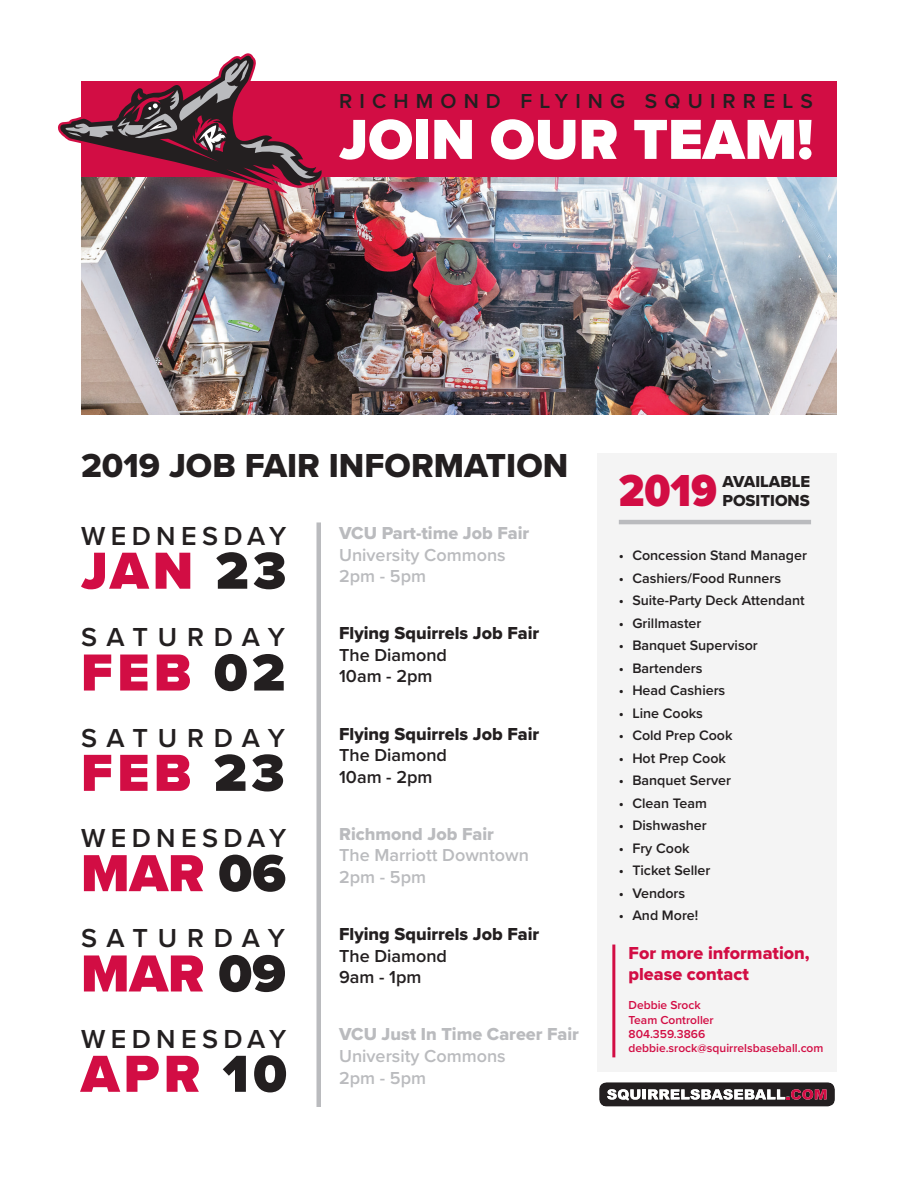
<style>
.page{position:relative;width:918px;height:1188px;background:#fff}
.page>*{position:absolute;margin:0;border:0;box-sizing:border-box;transform-origin:0 0}
.t1{font:900 58.5px "Proxima Nova";color:#fff}
.t2{font:900 54px "Proxima Nova";letter-spacing:.08em;color:#d20d44}
.t3{font:900 46.5px "Proxima Nova Cond";color:#d20d44}
.t4{font:34.5px "Proxima Nova Extrabld";color:#231f20}
.t5{font:600 27px "Proxima Nova";letter-spacing:.2em;color:#231f20}
.t6{font:600 27px "Proxima Nova";letter-spacing:.35em;color:#231f20}
.t7{font:600 21px "Proxima Nova";letter-spacing:.34em;color:#231f20}
.t8{font:600 18px "Proxima Nova";color:#babbbe}
.t9{font:18px "Proxima Nova Extrabld";color:#231f20}
.t10{font:18px "Proxima Nova Extrabld";color:#babbbe}
.t11{font:600 18px "Proxima Nova";color:#231f20}
.t12{font:18px/21.6px "Proxima Nova Extrabld";color:#d20d44}
.t13{font:16.5px "Proxima Nova Extrabld";color:#231f20}
.t14{font:600 14.25px "Proxima Nova";color:#231f20}
.t15{font:600 12px "Proxima Nova";color:#d20d44}
.s1{color:#231f20}
</style>
<div class="page">
<img style="left:81px;top:177px;width:756px;height:238px">
<div style="left:81px;top:81px;width:756px;height:96px;background:#d20d44"></div>
<div style="left:597px;top:453px;width:240px;height:618px;background:#f4f4f4"></div>
<svg style="left:58px;top:53px;width:267px;height:140px"></svg>
<hr style="left:619px;top:520px;width:192px;height:4px;background:#babbbe">
<div style="left:316px;top:522px;width:5px;height:585px;background:#babbbe"></div>
<hr style="left:612px;top:945px;width:3px;height:112px;background:#d20d44">
<svg style="left:599px;top:1082px;width:236px;height:25px"></svg>
<p class="t7" style="left:339px;top:85px;width:475px">RICHMOND FLYING SQUIRRELS</p>
<p class="t1" style="left:339px;top:96px;width:476px">JOIN OUR TEAM!</p>
<p class="t4" style="left:81px;top:439px;width:489px">2019 JOB FAIR INFORMATION</p>
<p class="t5" style="left:81px;top:515px;width:207px">WEDNESDAY</p>
<p class="t2" style="left:81px;top:530px;width:207px">JAN <span class="s1">23</span></p>
<p class="t6" style="left:81px;top:617px;width:206px">SATURDAY</p>
<p class="t2" style="left:81px;top:632px;width:206px">FEB <span class="s1">02</span></p>
<p class="t6" style="left:81px;top:718px;width:206px">SATURDAY</p>
<p class="t2" style="left:81px;top:733px;width:205px">FEB <span class="s1">23</span></p>
<p class="t5" style="left:81px;top:818px;width:207px">WEDNESDAY</p>
<p class="t2" style="left:81px;top:833px;width:206px">MAR <span class="s1">06</span></p>
<p class="t6" style="left:81px;top:918px;width:206px">SATURDAY</p>
<p class="t2" style="left:81px;top:933px;width:206px">MAR <span class="s1">09</span></p>
<p class="t5" style="left:81px;top:1019px;width:207px">WEDNESDAY</p>
<p class="t2" style="left:81px;top:1034px;width:208px">APR <span class="s1">10</span></p>
<p class="t10" style="left:339px;top:520px;width:192px">VCU Part-time Job Fair</p>
<p class="t8" style="left:339px;top:541px;width:168px">University Commons</p>
<p class="t8" style="left:339px;top:563px;width:89px">2pm - 5pm</p>
<p class="t9" style="left:339px;top:620px;width:202px">Flying Squirrels Job Fair</p>
<p class="t11" style="left:339px;top:641px;width:110px">The Diamond</p>
<p class="t11" style="left:339px;top:663px;width:95px">10am - 2pm</p>
<p class="t9" style="left:339px;top:720px;width:202px">Flying Squirrels Job Fair</p>
<p class="t11" style="left:339px;top:742px;width:110px">The Diamond</p>
<p class="t11" style="left:339px;top:763px;width:95px">10am - 2pm</p>
<p class="t10" style="left:339px;top:820px;width:156px">Richmond Job Fair</p>
<p class="t8" style="left:339px;top:842px;width:191px">The Marriott Downtown</p>
<p class="t8" style="left:339px;top:864px;width:89px">2pm - 5pm</p>
<p class="t9" style="left:339px;top:921px;width:202px">Flying Squirrels Job Fair</p>
<p class="t11" style="left:339px;top:942px;width:110px">The Diamond</p>
<p class="t11" style="left:339px;top:964px;width:84px">9am - 1pm</p>
<p class="t10" style="left:339px;top:1021px;width:241px">VCU Just In Time Career Fair</p>
<p class="t8" style="left:339px;top:1043px;width:168px">University Commons</p>
<p class="t8" style="left:339px;top:1064px;width:89px">2pm - 5pm</p>
<p class="t3" style="left:619px;top:457px;width:100px">2019</p>
<p class="t13" style="left:722px;top:469px;width:89px">AVAILABLE</p>
<p class="t13" style="left:722px;top:488px;width:89px">POSITIONS</p>
<p class="t14" style="left:619px;top:545px;width:190px">• Concession Stand Manager</p>
<p class="t14" style="left:619px;top:567px;width:164px">• Cashiers/Food Runners</p>
<p class="t14" style="left:619px;top:590px;width:187px">• Suite-Party Deck Attendant</p>
<p class="t14" style="left:619px;top:612px;width:84px">• Grillmaster</p>
<p class="t14" style="left:619px;top:635px;width:141px">• Banquet Supervisor</p>
<p class="t14" style="left:619px;top:657px;width:85px">• Bartenders</p>
<p class="t14" style="left:619px;top:680px;width:108px">• Head Cashiers</p>
<p class="t14" style="left:619px;top:702px;width:86px">• Line Cooks</p>
<p class="t14" style="left:619px;top:725px;width:115px">• Cold Prep Cook</p>
<p class="t14" style="left:619px;top:747px;width:109px">• Hot Prep Cook</p>
<p class="t14" style="left:619px;top:770px;width:114px">• Banquet Server</p>
<p class="t14" style="left:619px;top:792px;width:90px">• Clean Team</p>
<p class="t14" style="left:619px;top:815px;width:89px">• Dishwasher</p>
<p class="t14" style="left:619px;top:837px;width:72px">• Fry Cook</p>
<p class="t14" style="left:619px;top:860px;width:93px">• Ticket Seller</p>
<p class="t14" style="left:619px;top:882px;width:68px">• Vendors</p>
<p class="t14" style="left:619px;top:905px;width:81px">• And More!</p>
<p class="t12" style="left:629px;top:942px;width:183px">For more information, please contact</p>
<p class="t15" style="left:629px;top:996px;width:74px">Debbie Srock</p>
<p class="t15" style="left:629px;top:1011px;width:87px">Team Controller</p>
<p class="t15" style="left:629px;top:1025px;width:78px">804.359.3866</p>
<p class="t15" style="left:629px;top:1039px;width:196px">debbie.srock@squirrelsbaseball.com</p>
</div>
